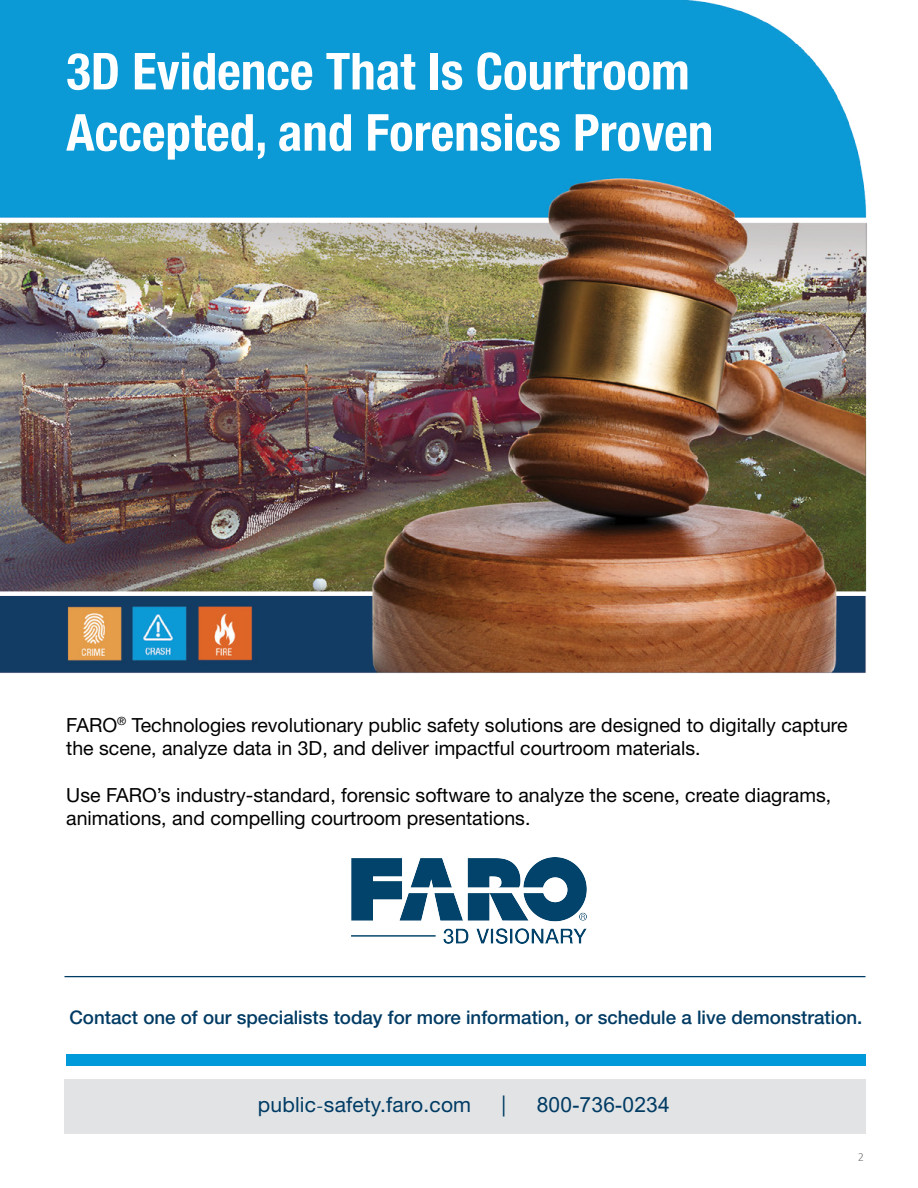
<style>
.page{position:relative;width:918px;height:1188px;background:#fff}
.page>*{position:absolute;margin:0;border:0;box-sizing:border-box;transform-origin:0 0}
.t1{font:700 condensed 51px/61.2px "Helvetica Neue";color:#fff}
.t2{font:21px "Helvetica Neue";letter-spacing:.01em;color:#003b64}
.t3{font:21px "Arial";letter-spacing:.01em;color:#003b64}
.t4{font:19.5px/23.4px "Helvetica Neue";color:#000}
.t5{font:500 18.75px "Helvetica Neue";color:#003b64}
.t6{font:300 12px "Bulo";color:#63666a}
.s1{font-family:"Minion Pro"}
</style>
<div class="page">
<img style="left:0;top:0;width:867px;height:1134px">
<div style="left:64px;top:1079px;width:802px;height:54px;background:#e2e3e4"></div>
<div style="left:66px;top:1054px;width:800px;height:12px;background:#009ada"></div>
<hr style="left:64px;top:976px;width:802px;height:1px;background:#003b64">
<img style="left:351px;top:857px;width:235px;height:86px">
<h1 class="t1" style="left:66px;top:40px;width:649px">3D Evidence That Is Courtroom<br>Accepted, and Forensics Proven</h1>
<p class="t4" style="left:66px;top:713px;width:783px">FARO<sup>®</sup> Technologies revolutionary public safety solutions are designed to digitally capture the scene, analyze data in 3D, and deliver impactful courtroom materials.</p>
<p class="t4" style="left:66px;top:783px;width:766px">Use FARO’s industry-standard, forensic software to analyze the scene, create diagrams, animations, and compelling courtroom presentations.</p>
<p class="t5" style="left:69px;top:1006px;width:795px">Contact one of our specialists today for more information, or schedule a live demonstration.</p>
<p class="t2" style="left:258px;top:1092px;width:215px">public<span class="s1">-</span>safety.faro.com</p>
<p class="t2" style="left:502px;top:1092px;width:6px">|</p>
<p class="t3" style="left:537px;top:1090px;width:135px">800-736-0234</p>
<p class="t6" style="left:858px;top:1150px;width:7px">2</p>
</div>
